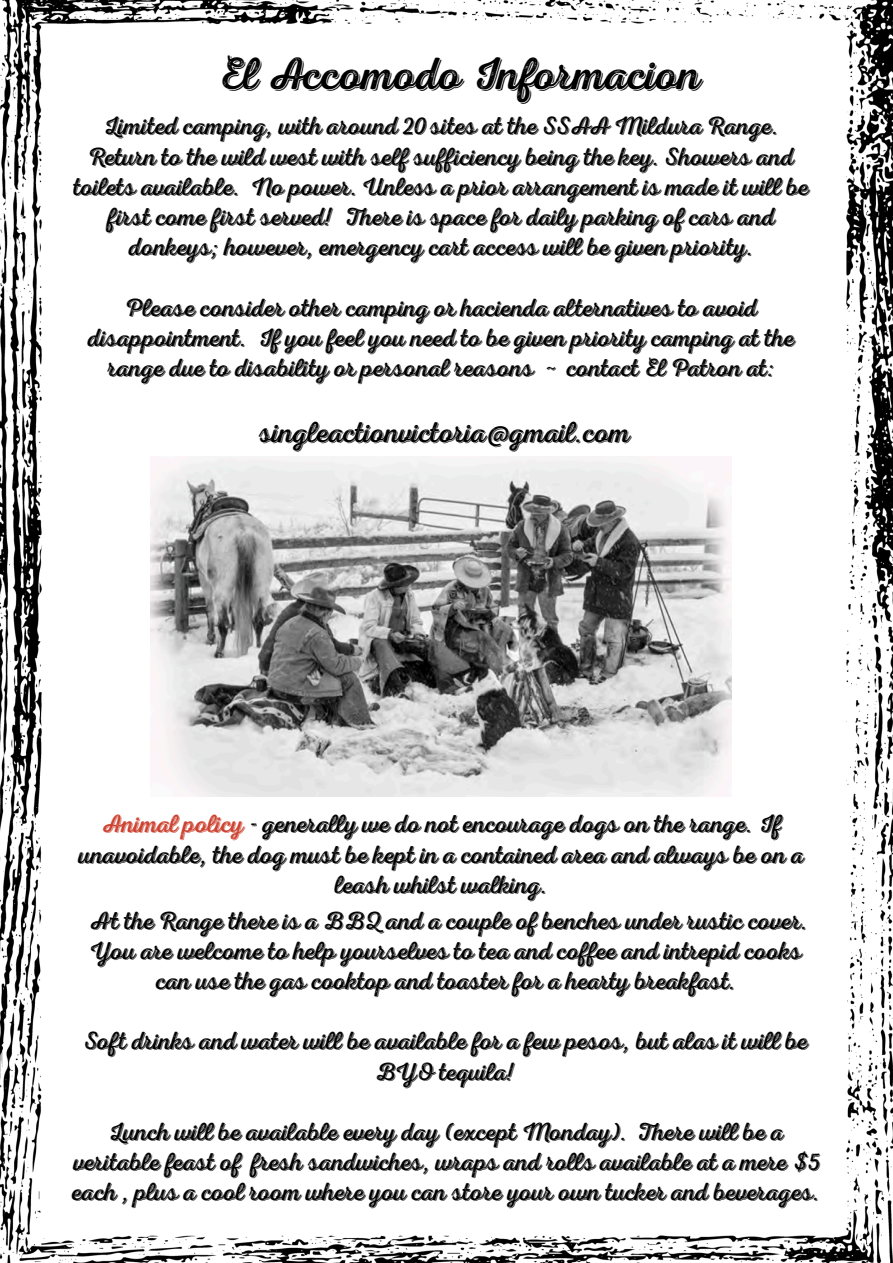
<style>
.page{position:relative;width:893px;height:1263px;background:#fff}
.page>*{position:absolute;margin:0;border:0;box-sizing:border-box;transform-origin:0 0}
.t1{font:45.75px "Nexa Rust Script R Shadow 2";color:#000}
.t2{font:29.55px "Nexa Rust Script R Shadow 2";color:#000}
.t3{font:25.2px/30.3px "Nexa Rust Script R Shadow 2";color:#000;text-align:center}
.s1{color:#cc412f}
</style>
<div class="page">
<img style="left:0;top:0;width:893px;height:1263px">
<img style="left:150px;top:456px;width:582px;height:340px">
<h1 class="t1" style="left:219px;top:47px;width:483px">El Accomodo Informacion</h1>
<p class="t3" style="left:73px;top:110px;width:737px">Limited camping, with around 20 sites at the SSAA Mildura Range.<br>Return to the wild west with self sufficiency being the key. Showers and toilets available. No power. Unless a prior arrangement is made it will be first come first served! There is space for daily parking of cars and donkeys; however, emergency cart access will be given priority.</p>
<p class="t3" style="left:88px;top:292px;width:708px">Please consider other camping or hacienda alternatives to avoid disappointment. If you feel you need to be given priority camping at the range due to disability or personal reasons ~ contact El Patron at:</p>
<p class="t2" style="left:259px;top:414px;width:372px">singleactionvictoria@gmail.com</p>
<p class="t3" style="left:79px;top:808px;width:726px"><span class="s1">Animal policy</span> - generally we do not encourage dogs on the range. If unavoidable, the dog must be kept in a contained area and always be on a leash whilst walking.</p>
<p class="t3" style="left:89px;top:905px;width:720px">At the Range there is a BBQ and a couple of benches under rustic cover.<br>You are welcome to help yourselves to tea and coffee and intrepid cooks can use the gas cooktop and toaster for a hearty breakfast.</p>
<p class="t3" style="left:84px;top:1026px;width:725px">Soft drinks and water will be available for a few pesos, but alas it will be<br>BYO tequila!</p>
<p class="t3" style="left:72px;top:1116px;width:749px">Lunch will be available every day (except Monday). There will be a veritable feast of fresh sandwiches, wraps and rolls available at a mere $5 each , plus a cool room where you can store your own tucker and beverages.</p>
</div>
